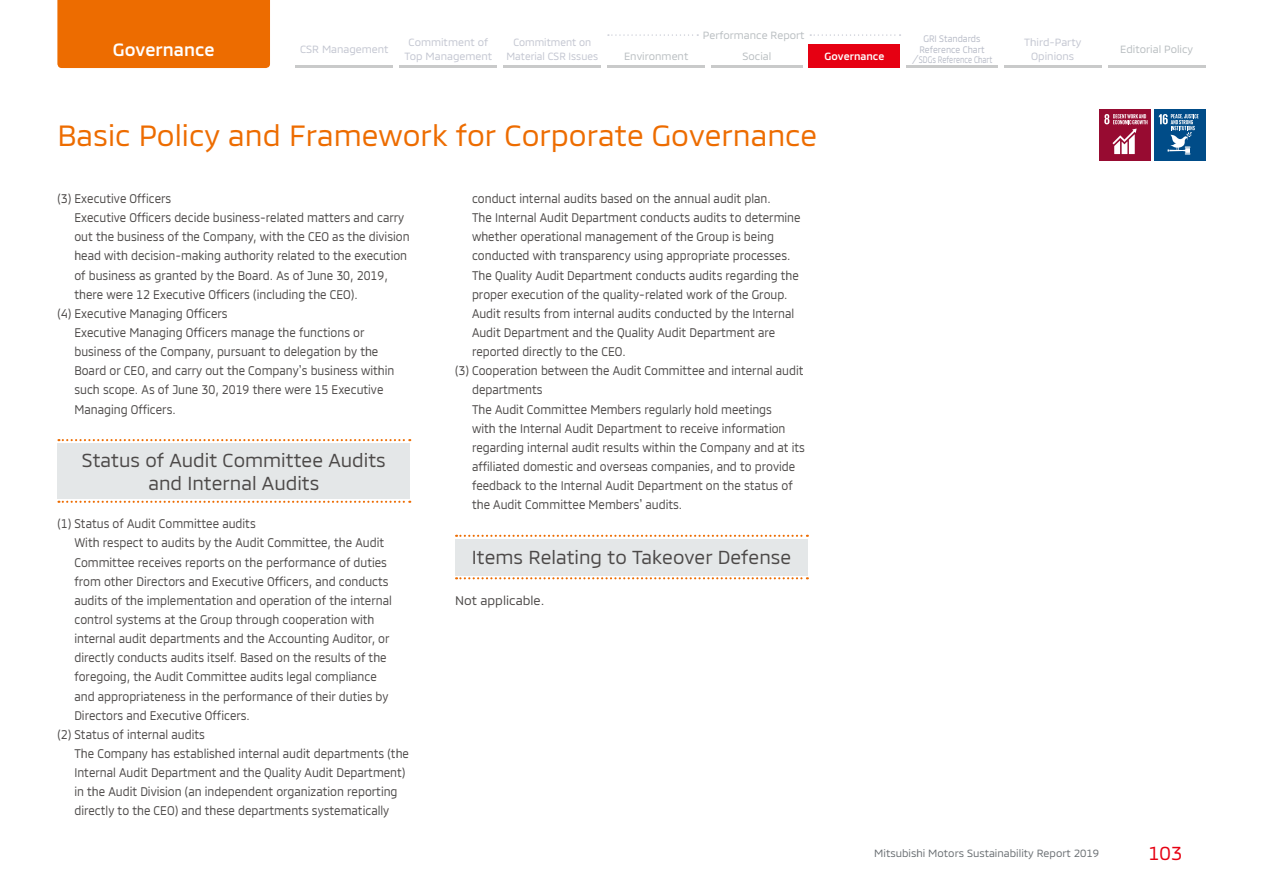
<style>
.page{position:relative;width:1263px;height:893px;background:#fff}
.page>*{position:absolute;margin:0;border:0;box-sizing:border-box;transform-origin:0 0}
.t1{font:29.7px "MMCOFFICE";color:#ed6c00}
.t2{font:19.2px/23.4px "MMCOFFICE";color:#4c4948;text-align:center}
.t3{font:19.2px "MMCOFFICE";color:#e60012}
.t4{font:500 18px "MMCOFFICE";color:#fff}
.t5{font:12.75px "MMCOFFICE";color:#4c4948;scale:.9 1}
.t6{font:12.75px "MMCOFFICE";color:#4c4948}
.t7{font:10.65px/13.8px "MMCOFFICE";color:#c2c5d0;text-align:center}
.t8{font:10.65px "MMCOFFICE";color:#b8bdc0}
.t9{font:10.65px "MMCOFFICE";color:#686d71}
.t10{font:10.65px/13.8px "MMCOFFICE";color:#c2c5d0;text-align:center;scale:.95 1}
.t11{font:500 10.65px "MMCOFFICE";color:#fff}
.t12{font:9.6px/10.6px "MMCOFFICE";color:#b6bac6;text-align:center;scale:.9 1}
.s1{font-family:"Hira Kaku Std W4"}
</style>
<div class="page">
<div style="left:57px;top:0;width:213px;height:68px;background:#ed6c00"></div>
<div style="left:1099px;top:109px;width:51px;height:52px;background:#970b31"></div>
<svg style="left:1104px;top:114px;width:43px;height:40px"></svg>
<div style="left:1154px;top:109px;width:51px;height:52px;background:#004c88"></div>
<svg style="left:1159px;top:114px;width:39px;height:41px"></svg>
<div style="left:57px;top:443px;width:353px;height:56px;background:#e4e7e8"></div>
<svg style="left:58px;top:501px;width:352px;height:2px"></svg>
<svg style="left:58px;top:439px;width:352px;height:2px"></svg>
<div style="left:455px;top:539px;width:353px;height:36px;background:#e4e7e8"></div>
<svg style="left:456px;top:577px;width:352px;height:2px"></svg>
<svg style="left:456px;top:535px;width:352px;height:2px"></svg>
<div style="left:809px;top:45px;width:91px;height:23px;background:#e60012"></div>
<hr style="left:296px;top:66px;width:97px;height:2px;background:#c9caca">
<hr style="left:399px;top:66px;width:98px;height:2px;background:#c9caca">
<hr style="left:503px;top:66px;width:98px;height:2px;background:#c9caca">
<hr style="left:607px;top:66px;width:98px;height:2px;background:#c9caca">
<hr style="left:711px;top:66px;width:92px;height:2px;background:#c9caca">
<hr style="left:906px;top:66px;width:92px;height:2px;background:#c9caca">
<hr style="left:1004px;top:66px;width:98px;height:2px;background:#c9caca">
<hr style="left:1108px;top:66px;width:97px;height:2px;background:#c9caca">
<svg style="left:608px;top:34px;width:90px;height:2px"></svg>
<svg style="left:810px;top:34px;width:90px;height:2px"></svg>
<h3 class="t4" style="left:113px;top:35px;width:103px">Governance</h3>
<p class="t7" style="left:300px;top:41px;width:90px">CSR Management</p>
<p class="t7" style="left:404px;top:34px;width:89px">Commitment of<br>Top Management</p>
<p class="t10" style="left:506px;top:34px;width:98px">Commitment on<br>Material CSR Issues</p>
<p class="t8" style="left:703px;top:27px;width:103px">Performance Report</p>
<p class="t8" style="left:624px;top:48px;width:66px">Environment</p>
<p class="t8" style="left:742px;top:48px;width:30px">Social</p>
<p class="t11" style="left:825px;top:48px;width:61px">Governance</p>
<p class="t12" style="left:912px;top:32px;width:91px">GRI Standards<br>Reference Chart<span class="s1">／</span>SDGs Reference Chart</p>
<p class="t7" style="left:1024px;top:34px;width:59px">Third-Party<br>Opinions</p>
<p class="t8" style="left:1120px;top:41px;width:75px">Editorial Policy</p>
<h1 class="t1" style="left:57px;top:112px;width:761px">Basic Policy and Framework for Corporate Governance</h1>
<p class="t5" style="left:57px;top:188px;width:128px">(3) Executive Officers</p>
<p class="t5" style="left:74px;top:207px;width:368px">Executive Officers decide business-related matters and carry</p>
<p class="t5" style="left:74px;top:226px;width:374px">out the business of the Company, with the CEO as the division</p>
<p class="t5" style="left:74px;top:246px;width:371px">head with decision-making authority related to the execution</p>
<p class="t5" style="left:74px;top:265px;width:350px">of business as granted by the Board. As of June 30, 2019,</p>
<p class="t5" style="left:74px;top:284px;width:316px">there were 12 Executive Officers (including the CEO).</p>
<p class="t5" style="left:57px;top:303px;width:191px">(4) Executive Managing Officers</p>
<p class="t5" style="left:74px;top:322px;width:324px">Executive Managing Officers manage the functions or</p>
<p class="t5" style="left:74px;top:341px;width:339px">business of the Company, pursuant to delegation by the</p>
<p class="t5" style="left:74px;top:360px;width:357px">Board or CEO, and carry out the Company<span class="s1">ʼ</span>s business within</p>
<p class="t5" style="left:74px;top:380px;width:345px">such scope. As of June 30, 2019 there were 15 Executive</p>
<p class="t5" style="left:74px;top:399px;width:114px">Managing Officers.</p>
<h2 class="t2" style="left:82px;top:446px;width:305px">Status of Audit Committee Audits and Internal Audits</h2>
<p class="t5" style="left:57px;top:513px;width:222px">(1) Status of Audit Committee audits</p>
<p class="t5" style="left:74px;top:533px;width:346px">With respect to audits by the Audit Committee, the Audit</p>
<p class="t5" style="left:74px;top:552px;width:349px">Committee receives reports on the performance of duties</p>
<p class="t5" style="left:74px;top:571px;width:351px">from other Directors and Executive Officers, and conducts</p>
<p class="t5" style="left:74px;top:590px;width:354px">audits of the implementation and operation of the internal</p>
<p class="t5" style="left:74px;top:609px;width:335px">control systems at the Group through cooperation with</p>
<p class="t5" style="left:74px;top:628px;width:352px">internal audit departments and the Accounting Auditor, or</p>
<p class="t5" style="left:74px;top:647px;width:348px">directly conducts audits itself. Based on the results of the</p>
<p class="t5" style="left:74px;top:667px;width:338px">foregoing, the Audit Committee audits legal compliance</p>
<p class="t5" style="left:74px;top:686px;width:351px">and appropriateness in the performance of their duties by</p>
<p class="t5" style="left:74px;top:705px;width:197px">Directors and Executive Officers.</p>
<p class="t5" style="left:57px;top:724px;width:165px">(2) Status of internal audits</p>
<p class="t5" style="left:74px;top:743px;width:373px">The Company has established internal audit departments (the</p>
<p class="t5" style="left:74px;top:762px;width:369px">Internal Audit Department and the Quality Audit Department)</p>
<p class="t5" style="left:74px;top:781px;width:361px">in the Audit Division (an independent organization reporting</p>
<p class="t5" style="left:74px;top:800px;width:351px">directly to the CEO) and these departments systematically</p>
<p class="t5" style="left:472px;top:188px;width:334px">conduct internal audits based on the annual audit plan.</p>
<p class="t5" style="left:472px;top:207px;width:367px">The Internal Audit Department conducts audits to determine</p>
<p class="t5" style="left:472px;top:226px;width:337px">whether operational management of the Group is being</p>
<p class="t5" style="left:472px;top:246px;width:355px">conducted with transparency using appropriate processes.</p>
<p class="t5" style="left:472px;top:265px;width:365px">The Quality Audit Department conducts audits regarding the</p>
<p class="t5" style="left:472px;top:284px;width:352px">proper execution of the quality-related work of the Group.</p>
<p class="t5" style="left:472px;top:303px;width:359px">Audit results from internal audits conducted by the Internal</p>
<p class="t5" style="left:472px;top:322px;width:338px">Audit Department and the Quality Audit Department are</p>
<p class="t5" style="left:472px;top:341px;width:173px">reported directly to the CEO.</p>
<p class="t5" style="left:455px;top:360px;width:389px">(3) Cooperation between the Audit Committee and internal audit</p>
<p class="t5" style="left:472px;top:380px;width:80px">departments</p>
<p class="t5" style="left:472px;top:399px;width:335px">The Audit Committee Members regularly hold meetings</p>
<p class="t5" style="left:472px;top:418px;width:350px">with the Internal Audit Department to receive information</p>
<p class="t5" style="left:472px;top:437px;width:371px">regarding internal audit results within the Company and at its</p>
<p class="t5" style="left:472px;top:456px;width:361px">affiliated domestic and overseas companies, and to provide</p>
<p class="t5" style="left:472px;top:475px;width:358px">feedback to the Internal Audit Department on the status of</p>
<p class="t5" style="left:472px;top:494px;width:235px">the Audit Committee Members<span class="s1">ʼ</span> audits.</p>
<h2 class="t2" style="left:472px;top:543px;width:321px">Items Relating to Takeover Defense</h2>
<p class="t6" style="left:455px;top:590px;width:91px">Not applicable.</p>
<p class="t9" style="left:874px;top:844px;width:226px">Mitsubishi Motors Sustainability Report 2019</p>
<h2 class="t3" style="left:1148px;top:837px;width:36px">103</h2>
</div>
